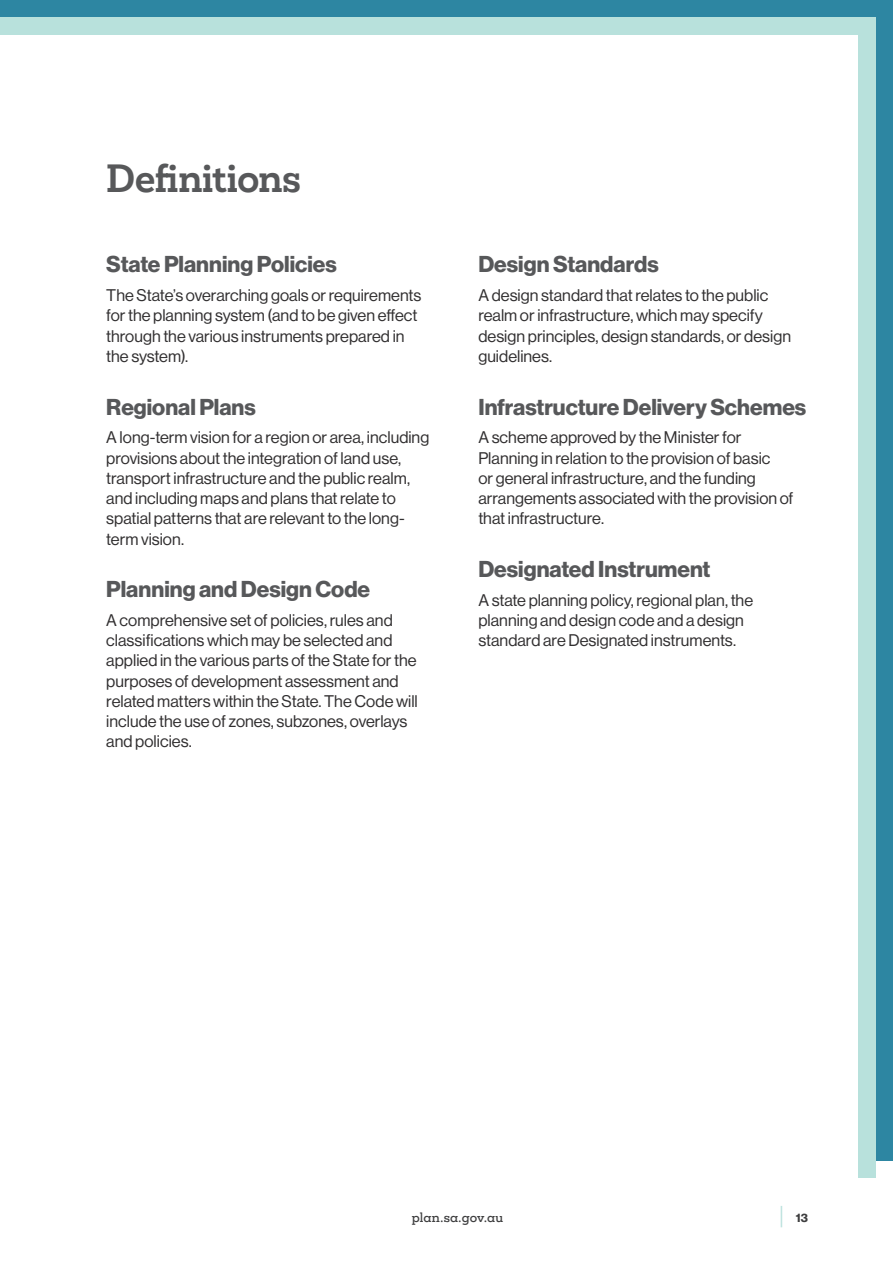
<style>
.page{position:relative;width:893px;height:1263px;background:#fff}
.page>*{position:absolute;margin:0;border:0;box-sizing:border-box;transform-origin:0 0}
.Heading_-_Level_1{font:500 36px "Mokoko VF";letter-spacing:-.02em;color:#57585a}
.Subheading{font:22.5px "N Haas Grotesk DS Pro 75 Bd";color:#57585a}
.Body{font:16.5px/20.2px "N Haas Grotesk DS Pro 55 Rg";color:#312f30}
.t1{font:500 12px "Mokoko VF";letter-spacing:.015em;color:#3e3e3f}
.t2{font:12px "N Haas Grotesk DS Pro 75 Bd";color:#3e3e3f}
.s1{font-size:24px;color:#b8e1dc}
</style>
<div class="page">
<div style="left:0;top:17px;width:867px;height:17px;background:#b8e1dc"></div>
<div style="left:859px;top:17px;width:17px;height:1161px;background:#b8e1dc"></div>
<div style="left:0;top:0;width:893px;height:17px;background:#2d86a2"></div>
<div style="left:876px;top:15px;width:17px;height:1146px;background:#2d86a2"></div>
<p class="Heading_-_Level_1" style="left:106px;top:155px;width:197px">Definitions</p>
<p class="Subheading" style="left:106px;top:251px;width:232px">State Planning Policies</p>
<p class="Body" style="left:106px;top:285px;width:317px">The State’s overarching goals or requirements for the planning system (and to be given effect through the various instruments prepared in the system).</p>
<p class="Subheading" style="left:106px;top:393px;width:151px">Regional Plans</p>
<p class="Body" style="left:106px;top:427px;width:325px">A long-term vision for a region or area, including provisions about the integration of land use, transport infrastructure and the public realm, and including maps and plans that relate to spatial patterns that are relevant to the long&shy;term vision.</p>
<p class="Subheading" style="left:106px;top:576px;width:265px">Planning and Design Code</p>
<p class="Body" style="left:106px;top:610px;width:313px">A comprehensive set of policies, rules and classifications which may be selected and applied in the various parts of the State for the purposes of development assessment and related matters within the State. The Code will include the use of zones, subzones, overlays and policies.</p>
<p class="Subheading" style="left:478px;top:251px;width:182px">Design Standards</p>
<p class="Body" style="left:478px;top:285px;width:314px">A design standard that relates to the public realm or infrastructure, which may specify design principles, design standards, or design guidelines.</p>
<p class="Subheading" style="left:478px;top:393px;width:329px">Infrastructure Delivery Schemes</p>
<p class="Body" style="left:478px;top:427px;width:317px">A scheme approved by the Minister for Planning in relation to the provision of basic<br>or general infrastructure, and the funding arrangements associated with the provision of that infrastructure.</p>
<p class="Subheading" style="left:478px;top:556px;width:234px">Designated Instrument</p>
<p class="Body" style="left:478px;top:590px;width:276px">A state planning policy, regional plan, the planning and design code and a design standard are Designated instruments.</p>
<p class="t1" style="left:412px;top:1209px;width:93px">plan.sa.gov.au</p>
<p class="t2" style="left:780px;top:1210px;width:29px"><span class="s1">|</span> 13</p>
</div>
